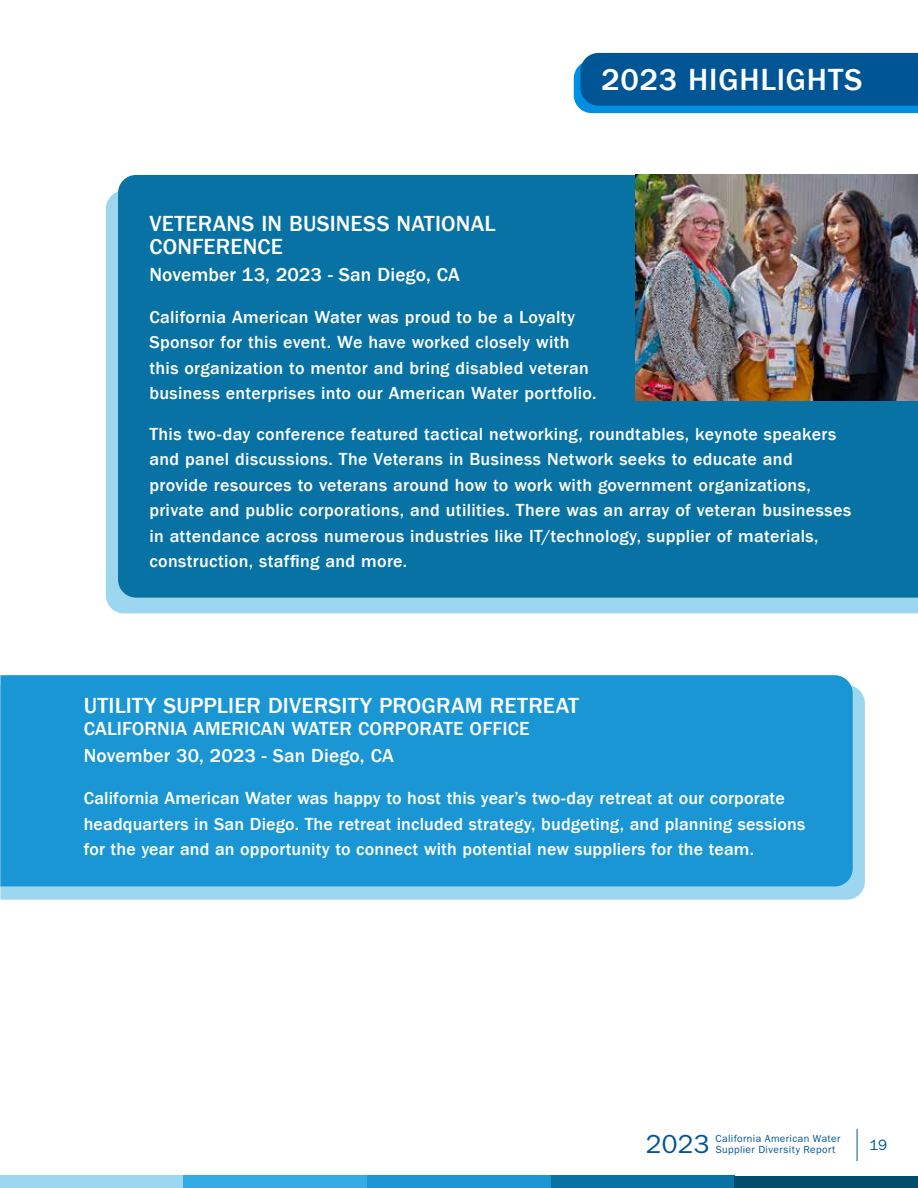
<style>
.page{position:relative;width:918px;height:1188px;background:#fff}
.page>*{position:absolute;margin:0;border:0;box-sizing:border-box;transform-origin:0 0}
.t1{font:500 31.5px "Franklin Gothic LT";letter-spacing:.025em;color:#fff}
.t2{font:26.25px "ITC Franklin Gothic Std";color:#005695}
.t3{font:500 22.5px/22.5px "Franklin Gothic LT";letter-spacing:.01em;color:#fff}
.t4{font:500 19.5px/27px "Franklin Gothic LT";letter-spacing:.005em;color:#fff}
.t5{font:500 18px/25.5px "Franklin Gothic LT";letter-spacing:.015em;color:#fff}
.t6{font:15px "ITC Franklin Gothic Std";color:#005695}
.t7{font:10.35px/11.2px "ITC Franklin Gothic Std";letter-spacing:.04em;color:#005695}
</style>
<div class="page">
<hr style="left:857px;top:1129px;width:1px;height:32px;background:#005695">
<div style="left:367px;top:1176px;width:184px;height:12px;background:#1a96d4"></div>
<div style="left:0;top:1176px;width:184px;height:12px;background:#9cd6ef"></div>
<div style="left:184px;top:1176px;width:183px;height:12px;background:#33ace3"></div>
<div style="left:551px;top:1176px;width:183px;height:12px;background:#0872a4"></div>
<div style="left:734px;top:1176px;width:184px;height:12px;background:#004d6e"></div>
<div style="left:106px;top:192px;width:812px;height:421px;background:#9cd6ef"></div>
<div style="left:118px;top:175px;width:800px;height:423px;background:#0872a4"></div>
<svg style="left:574px;top:53px;width:344px;height:60px;background:#025fa0"></svg>
<svg style="left:0;top:686px;width:865px;height:214px;background:#9bd5ee"></svg>
<div style="left:0;top:675px;width:853px;height:211px;background:#1a96d4"></div>
<img style="left:635px;top:175px;width:283px;height:225px">
<h1 class="t1" style="left:602px;top:62px;width:262px">2023 HIGHLIGHTS</h1>
<p class="t3" style="left:149px;top:213px;width:348px">VETERANS IN BUSINESS NATIONAL<br>CONFERENCE</p>
<p class="t4" style="left:149px;top:261px;width:312px">November 13, 2023 - San Diego, CA</p>
<p class="t5" style="left:149px;top:304px;width:449px">California American Water was proud to be a Loyalty Sponsor for this event. We have worked closely with this organization to mentor and bring disabled veteran business enterprises into our American Water portfolio.</p>
<p class="t5" style="left:149px;top:421px;width:703px">This two-day conference featured tactical networking, roundtables, keynote speakers and panel discussions. The Veterans in Business Network seeks to educate and provide resources to veterans around how to work with government organizations, private and public corporations, and utilities. There was an array of veteran businesses in attendance across numerous industries like IT/technology, supplier of materials, construction, staffing and more.</p>
<p class="t3" style="left:84px;top:694px;width:497px">UTILITY SUPPLIER DIVERSITY PROGRAM RETREAT</p>
<p class="t4" style="left:84px;top:715px;width:448px">CALIFORNIA AMERICAN WATER CORPORATE OFFICE<br>November 30, 2023 - San Diego, CA</p>
<p class="t5" style="left:84px;top:786px;width:723px">California American Water was happy to host this year’s two-day retreat at our corporate headquarters in San Diego. The retreat included strategy, budgeting, and planning sessions for the year and an opportunity to connect with potential new suppliers for the team.</p>
<h2 class="t2" style="left:646px;top:1129px;width:65px">2023</h2>
<p class="t6" style="left:869px;top:1136px;width:19px">19</p>
<p class="t7" style="left:715px;top:1133px;width:127px">California American Water<br>Supplier Diversity Report</p>
</div>
